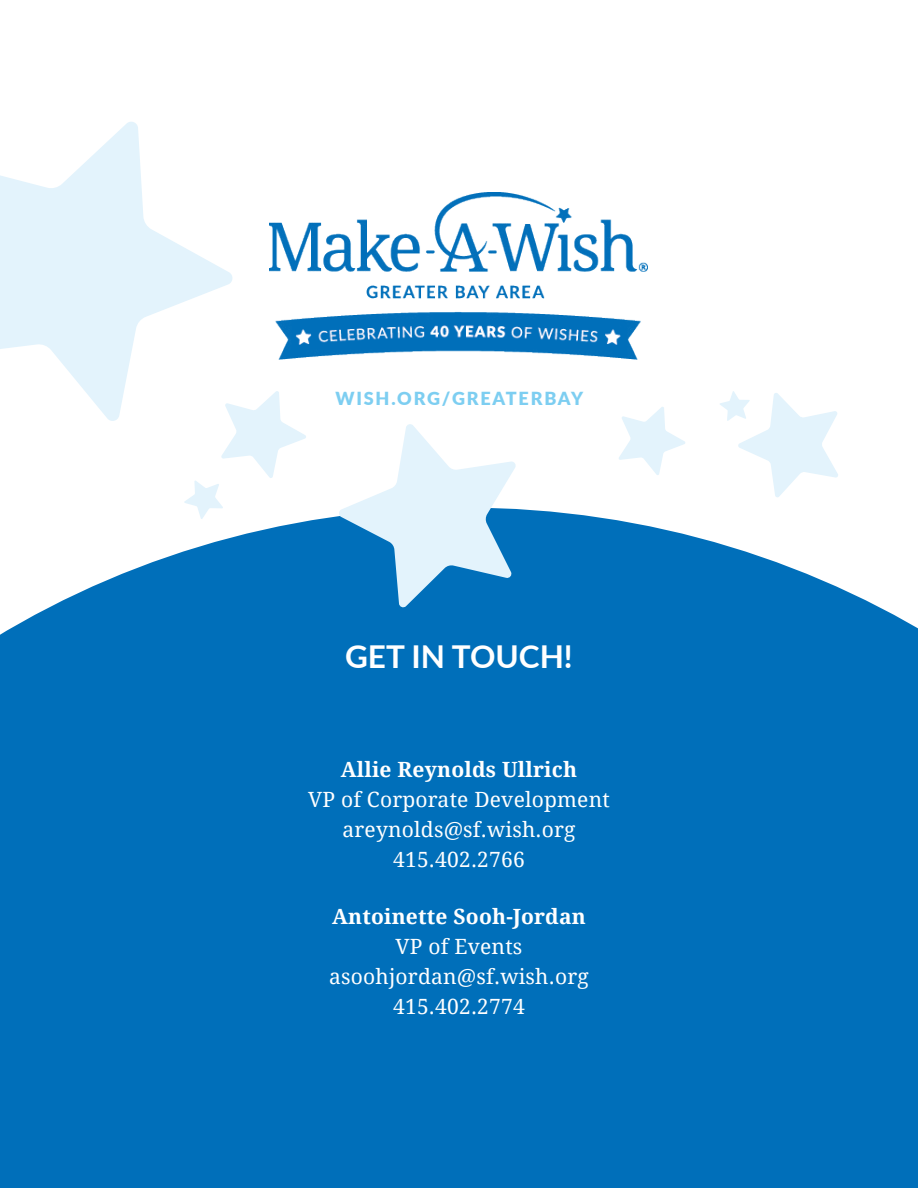
<style>
.page{position:relative;width:918px;height:1188px;background:#fff}
.page>*{position:absolute;margin:0;border:0;box-sizing:border-box;transform-origin:0 0}
.t1{font:700 31.5px "Lato";color:#fff}
.t2{font:21px/30px "Droid Serif";letter-spacing:.01em;color:#fff;text-align:center}
.t3{font:700 21px "Droid Serif";letter-spacing:.01em;color:#fff}
.t4{font:900 18px "Lato";letter-spacing:.1em;color:#7dcef1}
</style>
<div class="page">
<div style="left:0;top:784px;width:918px;height:404px;background:#006fba"></div>
<svg style="left:0;top:509px;width:918px;height:275px;background:#2583c4"></svg>
<svg style="left:0;top:122px;width:233px;height:299px"></svg>
<svg style="left:184px;top:390px;width:123px;height:129px"></svg>
<svg style="left:720px;top:391px;width:118px;height:106px"></svg>
<svg style="left:619px;top:407px;width:66px;height:68px"></svg>
<svg style="left:338px;top:424px;width:179px;height:185px"></svg>
<img style="left:270px;top:193px;width:378px;height:166px">
<p class="t4" style="left:335px;top:385px;width:249px">WISH.ORG/GREATERBAY</p>
<h1 class="t1" style="left:345px;top:633px;width:229px">GET IN TOUCH!</h1>
<p class="t3" style="left:341px;top:755px;width:238px">Allie Reynolds Ullrich</p>
<p class="t2" style="left:308px;top:784px;width:303px">VP of Corporate Development areynolds@sf.wish.org<br>415.402.2766</p>
<p class="t3" style="left:332px;top:902px;width:255px">Antoinette Sooh-Jordan</p>
<p class="t2" style="left:329px;top:931px;width:261px">VP of Events asoohjordan@sf.wish.org<br>415.402.2774</p>
</div>
